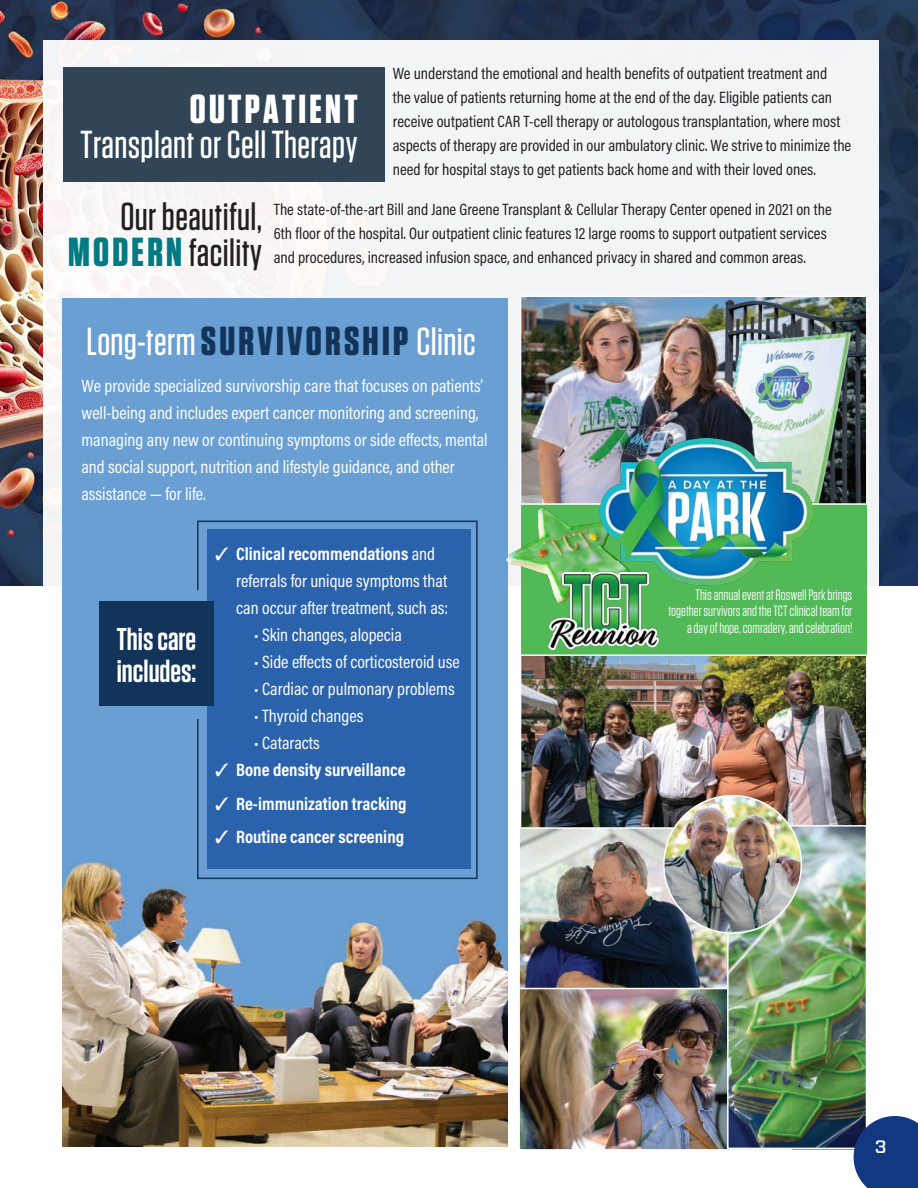
<style>
.page{position:relative;width:918px;height:1188px;background:#fff}
.page>*{position:absolute;margin:0;border:0;box-sizing:border-box;transform-origin:0 0}
.t1{font:700 40.5px "Tungsten";letter-spacing:.08em;color:#fff}
.t2{font:500 39px "Tungsten";letter-spacing:.01em;color:#fff}
.t3{font:500 39px/36px "Tungsten";letter-spacing:.01em;color:#231f20;text-align:right}
.t4{font:600 31.5px/31.5px "Tungsten";color:#fff}
.t5{font:18px/27px "Acumin Pro Cond";color:#fff}
.t6{font:700 18px "Acumin Pro Cond";color:#fff}
.t7{font:500 18px "Forza";color:#fff}
.t8{font:16.5px/24px "Acumin Pro Cond";color:#231f20}
.t9{font:15px/16.5px "Tungsten";color:#fff;text-align:right}
.s1{font-weight:700;font-size:40.5px;color:#007a83}
.s2{font-weight:700;font-size:40.5px;color:#12335a}
.s3{font-weight:700}
</style>
<div class="page">
<img style="left:0;top:0;width:918px;height:585px">
<div style="left:43px;top:40px;width:835px;height:565px;background:#f3f4f6"></div>
<div style="left:521px;top:298px;width:345px;height:851px;background:#51b956"></div>
<div style="left:63px;top:67px;width:322px;height:114px;background:#314557"></div>
<img style="left:63px;top:298px;width:445px;height:849px">
<img style="left:521px;top:654px;width:346px;height:173px">
<div style="left:99px;top:601px;width:115px;height:105px;background:#12335a"></div>
<svg style="left:196px;top:520px;width:282px;height:360px;background:#2f65ac"></svg>
<img style="left:519px;top:990px;width:207px;height:160px">
<img style="left:519px;top:827px;width:207px;height:163px">
<img style="left:726px;top:824px;width:141px;height:326px">
<img style="left:664px;top:796px;width:137px;height:137px;border-radius:69px">
<img style="left:520px;top:296px;width:347px;height:210px">
<img style="left:492px;top:496px;width:57px;height:116px">
<img style="left:549px;top:438px;width:263px;height:211px">
<svg style="left:854px;top:1116px;width:64px;height:72px;background:#234585"></svg>
<div style="left:897px;top:1152px;width:21px;height:36px;background:#113880"></div>
<p class="t8" style="left:393px;top:61px;width:460px">We understand the emotional and health benefits of outpatient treatment and<br>the value of patients returning home at the end of the day. Eligible patients can receive outpatient CAR T-cell therapy or autologous transplantation, where most aspects of therapy are provided in our ambulatory clinic. We strive to minimize the need for hospital stays to get patients back home and with their loved ones.</p>
<p class="t8" style="left:274px;top:197px;width:560px">The state-of-the-art Bill and Jane Greene Transplant &amp; Cellular Therapy Center opened in 2021 on the<br>6th floor of the hospital. Our outpatient clinic features 12 large rooms to support outpatient services and procedures, increased infusion space, and enhanced privacy in shared and common areas.</p>
<p class="t1" style="left:190px;top:87px;width:170px">OUTPATIENT</p>
<p class="t2" style="left:81px;top:124px;width:279px">Transplant or Cell Therapy</p>
<h2 class="t3" style="left:68px;top:199px;width:196px">Our beautiful,<br><span class="s1">MODERN</span> facility</h2>
<p class="t2" style="left:86px;top:321px;width:391px">Long-term <span class="s2">SURVIVORSHIP</span> Clinic</p>
<p class="t5" style="left:81px;top:372px;width:408px">We provide specialized survivorship care that focuses on patients’ well-being and includes expert cancer monitoring and screening, managing any new or continuing symptoms or side effects, mental and social support, nutrition and lifestyle guidance, and other assistance — for life.</p>
<p class="t4" style="left:117px;top:624px;width:81px">This care includes:</p>
<p class="t5" style="left:236px;top:540px;width:213px;text-indent:-21px">✓ <span class="s3">Clinical recommendations</span> and referrals for unique symptoms that can occur after treatment, such as:</p>
<p class="t5" style="left:254px;top:621px;width:149px">• Skin changes, alopecia</p>
<p class="t5" style="left:254px;top:648px;width:207px">• Side effects of corticosteroid use</p>
<p class="t5" style="left:254px;top:675px;width:202px">• Cardiac or pulmonary problems</p>
<p class="t5" style="left:254px;top:702px;width:111px">• Thyroid changes</p>
<p class="t5" style="left:254px;top:729px;width:67px">• Cataracts</p>
<p class="t6" style="left:215px;top:758px;width:192px">✓ Bone density surveillance</p>
<p class="t6" style="left:215px;top:791px;width:193px">✓ Re-immunization tracking</p>
<p class="t6" style="left:215px;top:825px;width:191px">✓ Routine cancer screening</p>
<p class="t9" style="left:668px;top:586px;width:185px">This annual event at Roswell Park brings together survivors and the TCT clinical team for a day of hope, comradery, and celebration!</p>
<p class="t7" style="left:875px;top:1135px;width:13px">3</p>
</div>
